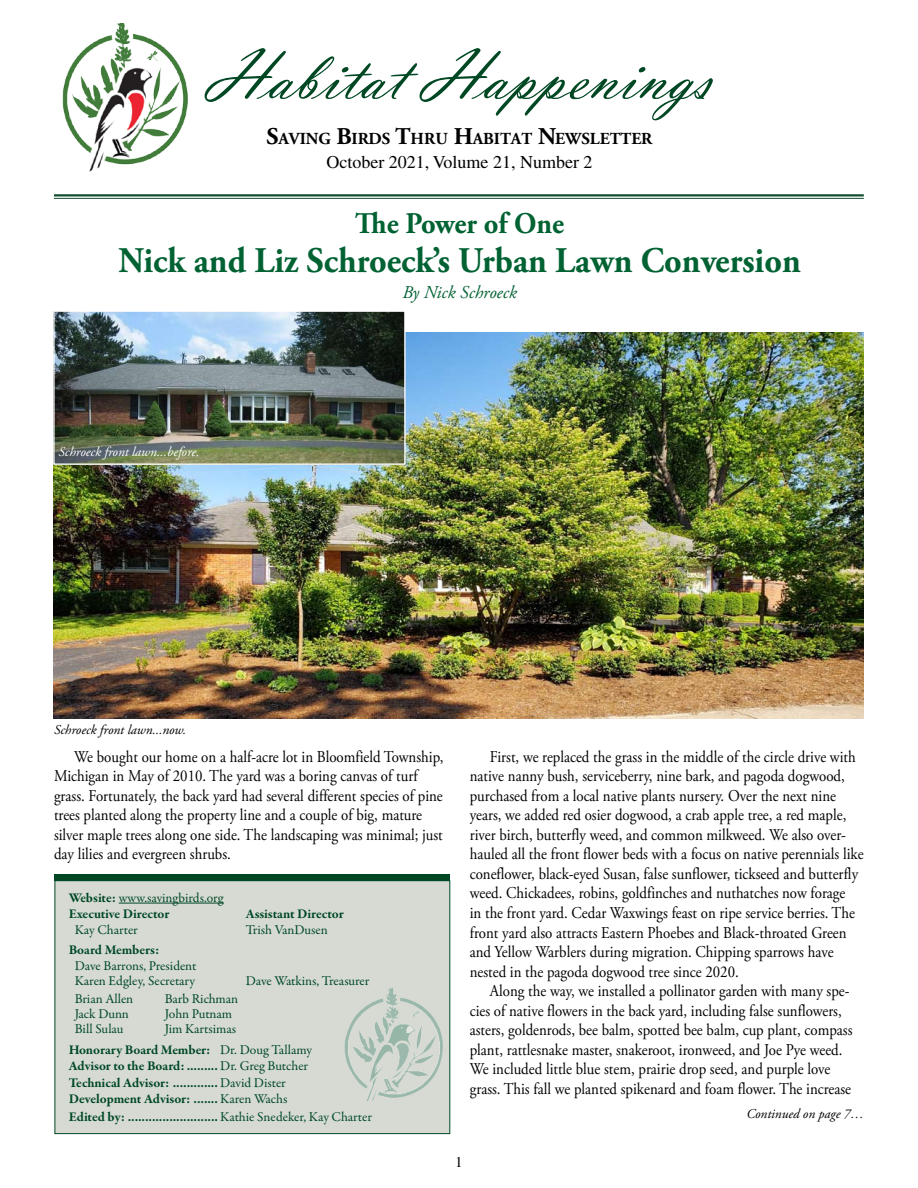
<style>
.page{position:relative;width:918px;height:1188px;background:#fff}
.page>*{position:absolute;margin:0;border:0;box-sizing:border-box;transform-origin:0 0}
.t1{font:72px "Vladimir Script";color:#004824}
.t2{font:700 36px "Adobe Garamond Pro";color:#006232;scale:.95 1}
.t3{font:700 30px "Adobe Garamond Pro";letter-spacing:-.005em;color:#006232;scale:.95 1}
.t4{font:18px "Times";color:#000}
.t5{font:italic 18px "Adobe Garamond Pro";color:#006232}
.t6{font:700 16.8px "Adobe Garamond Pro";color:#000}
.t7{font:16.5px/19.5px "Adobe Garamond Pro";color:#000;scale:.9 1}
.t8{font:15px "Times";color:#000}
.t9{font:700 13.5px/16.5px "Garamond Premr Pro";letter-spacing:-.005em;color:#004824}
.t10{font:13.5px/15px "Garamond Premr Pro";letter-spacing:-.005em;color:#004824}
.t11{font:italic 13.5px "Adobe Garamond Pro";color:#000}
.t12{font:italic 13.5px "Adobe Garamond Pro";color:#fff}
.s1{font-size:24px}
.s2{font-weight:400}
.s3{font-weight:700}
</style>
<div class="page">
<img style="left:54px;top:333px;width:810px;height:386px">
<div style="left:55px;top:880px;width:395px;height:254px;background:#d6dad3;border:1px solid #004824"></div>
<hr style="left:54px;top:194px;width:810px;height:3px;background:#124f2d">
<hr style="left:54px;top:198px;width:810px;height:1px;background:#124f2d">
<div style="left:55px;top:874px;width:395px;height:7px;background:#004824"></div>
<hr style="left:119px;top:903px;width:105px;height:1px;background:#004824">
<img style="left:55px;top:312px;width:349px;height:151px">
<div style="left:53px;top:310px;width:353px;height:155px;border:1px solid #fff"></div>
<img style="left:62px;top:23px;width:126px;height:149px">
<img style="left:344px;top:988px;width:99px;height:111px">
<h1 class="t1" style="left:207px;top:34px;width:506px">Habitat Happenings</h1>
<p class="t6" style="left:267px;top:129px;width:387px"><span class="s1">S</span>AVING <span class="s1">B</span>IRDS <span class="s1">T</span>HRU <span class="s1">H</span>ABITAT <span class="s1">N</span>EWSLETTER</p>
<p class="t4" style="left:326px;top:152px;width:268px">October 2021, Volume 21, Number 2</p>
<h3 class="t3" style="left:355px;top:206px;width:221px">The Power of One</h3>
<h2 class="t2" style="left:119px;top:240px;width:720px">Nick and Liz Schroeck’s Urban Lawn Conversion</h2>
<p class="t5" style="left:402px;top:282px;width:116px">By Nick Schroeck</p>
<p class="t12" style="left:58px;top:444px;width:142px">Schroeck front lawn...before.</p>
<p class="t11" style="left:54px;top:722px;width:134px">Schroeck front lawn...now.</p>
<p class="t7" style="left:54px;top:748px;width:434px;text-indent:20px">We bought our home on a half-acre lot in Bloomfield Township, Michigan in May of 2010. The yard was a boring canvas of turf grass. Fortunately, the back yard had several different species of pine trees planted along the property line and a couple of big, mature silver maple trees along one side. The landscaping was minimal; just day lilies and evergreen shrubs.</p>
<p class="t7" style="left:470px;top:748px;width:439px;text-indent:20px">First, we replaced the grass in the middle of the circle drive with native nanny bush, serviceberry, nine bark, and pagoda dogwood, purchased from a local native plants nursery. Over the next nine years, we added red osier dogwood, a crab apple tree, a red maple, river birch, butterfly weed, and common milkweed. We also over&shy;hauled all the front flower beds with a focus on native perennials like coneflower, black-eyed Susan, false sunflower, tickseed and butterfly weed. Chickadees, robins, goldfinches and nuthatches now forage<br>in the front yard. Cedar Waxwings feast on ripe service berries. The front yard also attracts Eastern Phoebes and Black-throated Green and Yellow Warblers during migration. Chipping sparrows have nested in the pagoda dogwood tree since 2020.</p>
<p class="t7" style="left:470px;top:982px;width:427px;text-indent:20px">Along the way, we installed a pollinator garden with many spe&shy;cies of native flowers in the back yard, including false sunflowers, asters, goldenrods, bee balm, spotted bee balm, cup plant, compass plant, rattlesnake master, snakeroot, ironweed, and Joe Pye weed.<br>We included little blue stem, prairie drop seed, and purple love grass. This fall we planted spikenard and foam flower. The increase</p>
<p class="t9" style="left:69px;top:890px;width:156px">Website: <span class="s2">www.savingbirds.org<br></span>Executive Director</p>
<p class="t9" style="left:246px;top:906px;width:99px">Assistant Director</p>
<p class="t10" style="left:75px;top:923px;width:65px">Kay Charter</p>
<p class="t10" style="left:246px;top:923px;width:84px">Trish VanDusen</p>
<p class="t9" style="left:69px;top:941px;width:92px">Board Members:</p>
<p class="t10" style="left:75px;top:958px;width:123px">Dave Barrons, President<br>Karen Edgley, Secretary</p>
<p class="t10" style="left:246px;top:973px;width:125px">Dave Watkins, Treasurer</p>
<p class="t10" style="left:75px;top:991px;width:60px">Brian Allen</p>
<p class="t10" style="left:165px;top:991px;width:75px">Barb Richman</p>
<p class="t10" style="left:75px;top:1006px;width:56px">Jack Dunn</p>
<p class="t10" style="left:165px;top:1006px;width:69px">John Putnam</p>
<p class="t10" style="left:75px;top:1021px;width:50px">Bill Sulau</p>
<p class="t10" style="left:69px;top:1018px;width:245px;line-height:21px;text-indent:96px">Jim Kartsimas<br><span class="s3">Honorary Board Member:</span> Dr. Doug Tallamy</p>
<p class="t9" style="left:69px;top:1058px;width:241px">Advisor to the Board:......... <span class="s2">Dr. Greg Butcher<br></span>Technical Advisor: ............. <span class="s2">David Dister<br></span>Development Advisor: ....... <span class="s2">Karen Wachs</span></p>
<p class="t9" style="left:69px;top:1109px;width:305px">Edited by: .......................... <span class="s2">Kathie Snedeker, Kay Charter</span></p>
<p class="t11" style="left:746px;top:1106px;width:119px">Continued on page 7…</p>
<p class="t8" style="left:455px;top:1153px;width:9px">1</p>
</div>
